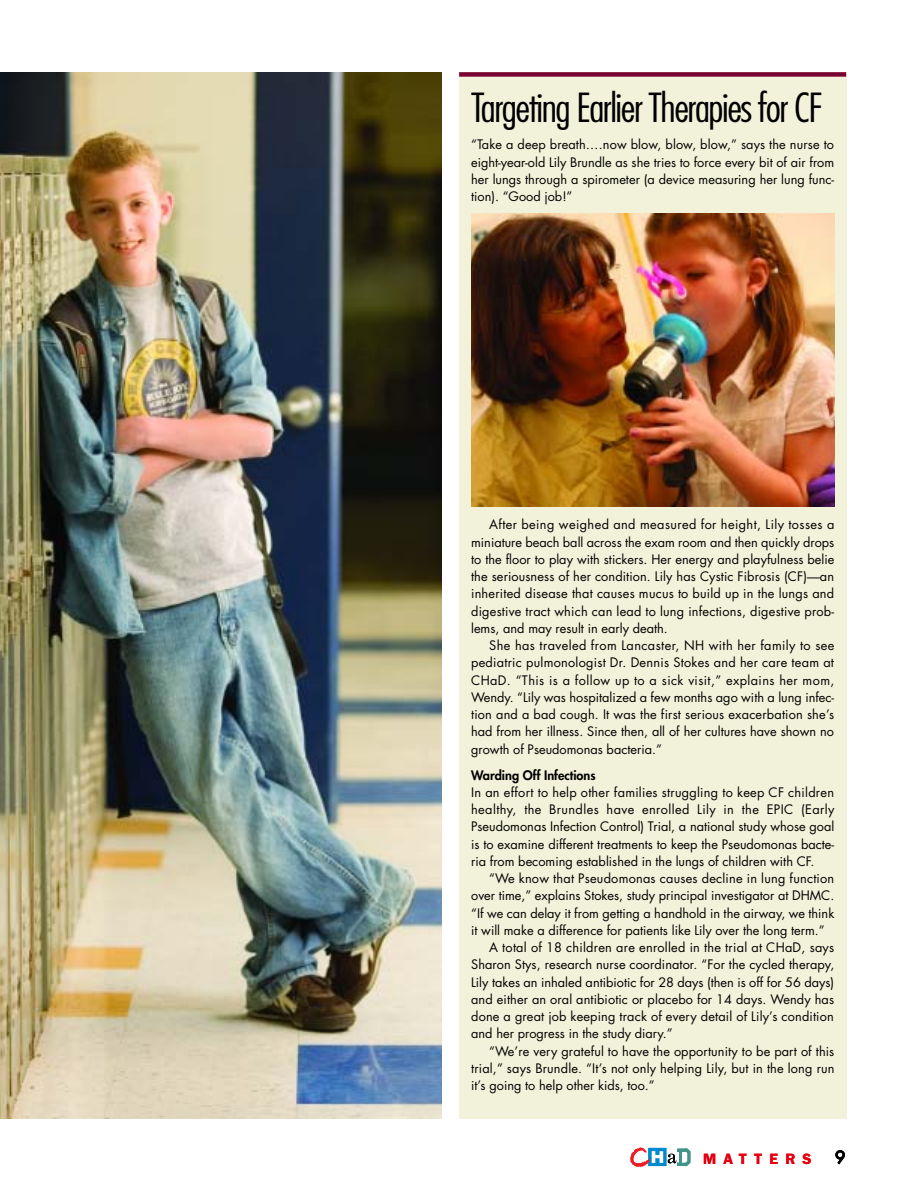
<style>
.page{position:relative;width:918px;height:1188px;background:#fff}
.page>*{position:absolute;margin:0;border:0;box-sizing:border-box;transform-origin:0 0}
.t1{font:300 condensed 39px "Futura";letter-spacing:-.035em;color:#000;scale:1.1 1}
.t2{font:16.5px "Futura";color:#000}
.t3{font:600 15px "Franklin Gothic";letter-spacing:.48em;color:#e6000f}
.t4{font:12.75px/17.2px "Futura";color:#000;text-align:justify}
.t5{font:12.75px "Futura";letter-spacing:.02em;color:#000}
.t6{font:800 12.75px "Futura";color:#000}
</style>
<div class="page">
<img style="left:0;top:72px;width:847px;height:1095px">
<h1 class="t1" style="left:471px;top:90px;width:321px">Targeting Earlier Therapies for CF</h1>
<p class="t4" style="left:471px;top:137px;width:365px">“Take a deep breath….now blow, blow, blow,” says the nurse to eight-year-old Lily Brundle as she tries to force every bit of air from her lungs through a spirometer (a device measuring her lung func&shy;tion). “Good job!”</p>
<p class="t4" style="left:471px;top:517px;width:365px;text-indent:18px">After being weighed and measured for height, Lily tosses a miniature beach ball across the exam room and then quickly drops to the floor to play with stickers. Her energy and playfulness belie the seriousness of her condition. Lily has Cystic Fibrosis (CF)—an inherited disease that causes mucus to build up in the lungs and digestive tract which can lead to lung infections, digestive prob&shy;lems, and may result in early death.</p>
<p class="t4" style="left:471px;top:637px;width:365px;text-indent:18px">She has traveled from Lancaster, NH with her family to see pediatric pulmonologist Dr. Dennis Stokes and her care team at CHaD. “This is a follow up to a sick visit,” explains her mom, Wendy. “Lily was hospitalized a few months ago with a lung infec&shy;tion and a bad cough. It was the first serious exacerbation she’s had from her illness. Since then, all of her cultures have shown no growth of Pseudomonas bacteria.”</p>
<p class="t6" style="left:471px;top:768px;width:126px">Warding Off Infections</p>
<p class="t4" style="left:471px;top:784px;width:365px">In an effort to help other families struggling to keep CF children healthy, the Brundles have enrolled Lily in the EPIC (Early Pseudomonas Infection Control) Trial, a national study whose goal is to examine different treatments to keep the Pseudomonas bacte&shy;ria from becoming established in the lungs of children with CF.</p>
<p class="t4" style="left:489px;top:870px;width:347px">“We know that Pseudomonas causes decline in lung function</p>
<p class="t4" style="left:471px;top:888px;width:365px">over time,” explains Stokes, study principal investigator at DHMC.</p>
<p class="t4" style="left:471px;top:905px;width:365px">“If we can delay it from getting a handhold in the airway, we think</p>
<p class="t4" style="left:471px;top:922px;width:355px">it will make a difference for patients like Lily over the long term.”</p>
<p class="t5" style="left:489px;top:941px;width:347px">A total of 18 children are enrolled in the trial at CHaD, says</p>
<p class="t4" style="left:471px;top:957px;width:365px">Sharon Stys, research nurse coordinator. “For the cycled therapy,</p>
<p class="t4" style="left:471px;top:974px;width:365px">Lily takes an inhaled antibiotic for 28 days (then is off for 56 days)</p>
<p class="t4" style="left:471px;top:991px;width:364px">and either an oral antibiotic or placebo for 14 days. Wendy has</p>
<p class="t4" style="left:471px;top:1008px;width:364px">done a great job keeping track of every detail of Lily’s condition</p>
<p class="t4" style="left:471px;top:1026px;width:203px">and her progress in the study diary.”</p>
<p class="t4" style="left:489px;top:1043px;width:347px">“We’re very grateful to have the opportunity to be part of this</p>
<p class="t4" style="left:471px;top:1060px;width:365px">trial,” says Brundle. “It’s not only helping Lily, but in the long run</p>
<p class="t4" style="left:471px;top:1077px;width:185px">it’s going to help other kids, too.”</p>
<p class="t3" style="left:703px;top:1149px;width:110px">MATTERS</p>
<p class="t2" style="left:835px;top:1149px;width:12px">9</p>
</div>
